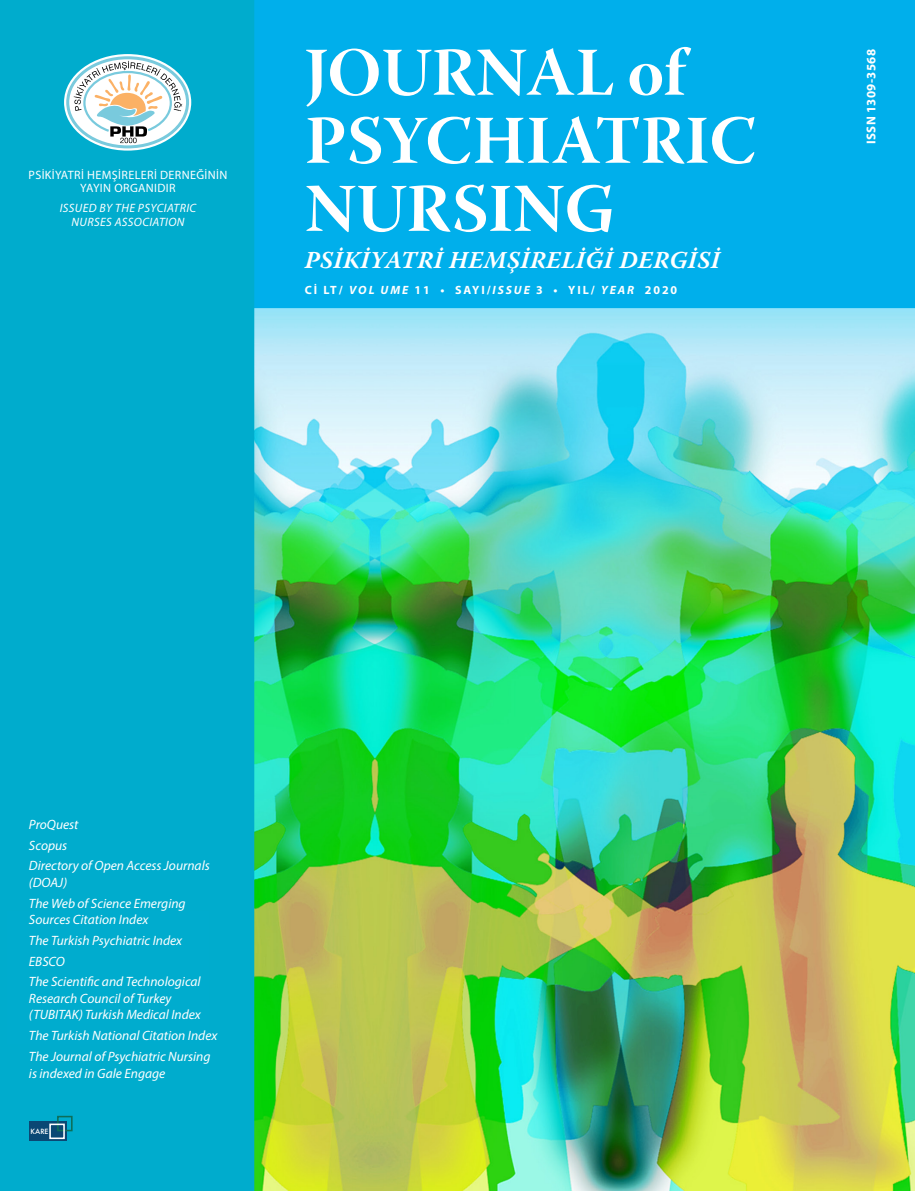
<style>
.page{position:relative;width:915px;height:1191px;background:#fff}
.page>*{position:absolute;margin:0;border:0;box-sizing:border-box;transform-origin:0 0}
.t1{font:68.1px/68.1px "Warnock Pro Bold Subh";letter-spacing:.005em;color:#fff}
.t2{font:italic 700 24.15px "Warnock Pro";letter-spacing:.02em;color:#fff}
.t3{font:italic 13.65px/18.1px "Myriad Pro";color:#fff}
.yazar_adları{font:italic 13.5px/16.5px "Myriad Pro";color:#fff}
.t4{font:700 12.9px "Myriad Pro";letter-spacing:.03em;color:#fff}
.t5{font:12.15px/13.6px "Myriad Pro";letter-spacing:.03em;color:#fff;text-align:center}
.t6{font:italic 12.15px/13.6px "Myriad Pro";letter-spacing:.03em;color:#fff;text-align:center}
.t7{font:700 12px "Myriad Pro";letter-spacing:.16em;color:#fff}
.t8{font:500 7.05px "Futura";color:#fff}
.s1{font-style:italic}
</style>
<div class="page">
<img style="left:254px;top:308px;width:660px;height:883px">
<div style="left:254px;top:0;width:660px;height:308px;background:#00afeb"></div>
<div style="left:0;top:0;width:254px;height:1191px;background:#00accd"></div>
<div style="left:64px;top:54px;width:127px;height:97px;border:7px solid #fff;border-radius:50%"></div>
<svg style="left:68px;top:58px;width:119px;height:89px"></svg>
<div style="left:66px;top:56px;width:123px;height:92px;border:3px solid #79cadd;border-radius:50%"></div>
<svg style="left:74px;top:61px;width:108px;height:82px"></svg>
<div style="left:30px;top:1121px;width:37px;height:20px;background:#0a4874"></div>
<div style="left:57px;top:1115px;width:16px;height:16px;border:2px solid #0d6e59"></div>
<div style="left:49px;top:1123px;width:16px;height:16px;border:2px solid #fff"></div>
<div style="left:8px;top:911px;width:201px;height:132px;background:#00acce"></div>
<p class="t5" style="left:29px;top:167px;width:200px">PSİKİYATRİ HEMŞİRELERİ DERNEĞİNİN<br>YAYIN ORGANIDIR</p>
<p class="t6" style="left:60px;top:201px;width:138px">ISSUED BY THE PSYCIATRIC<br>NURSES ASSOCIATION</p>
<p class="t1" style="left:305px;top:37px;width:452px">JOURNAL of<br>PSYCHIATRIC<br>NURSING</p>
<p class="t4" style="left:862px;top:144px;width:97px;rotate:-90deg">ISSN 1309-3568</p>
<p class="t2" style="left:305px;top:246px;width:416px">PSİKİYATRİ HEMŞİRELİĞİ DERGİSİ</p>
<p class="t7" style="left:304px;top:282px;width:374px">Cİ LT/ <span class="s1">VOL UME</span> 11 • SAYI/<span class="s1">ISSUE</span> 3 • YIL/ <span class="s1">YEAR</span> 2020</p>
<p class="yazar_adları" style="left:29px;top:816px;width:51px">ProQuest</p>
<p class="yazar_adları" style="left:29px;top:836px;width:40px">Scopus</p>
<p class="yazar_adları" style="left:29px;top:857px;width:182px">Directory of Open Access Journals (DOAJ)</p>
<p class="yazar_adları" style="left:29px;top:894px;width:158px">The Web of Science Emerging<br>Sources Citation Index</p>
<p class="yazar_adları" style="left:29px;top:932px;width:155px">The Turkish Psychiatric Index</p>
<p class="yazar_adları" style="left:29px;top:952px;width:37px">EBSCO</p>
<p class="yazar_adları" style="left:29px;top:973px;width:173px">The Scientific and Technological<br>Research Council of Turkey (TUBITAK) Turkish Medical Index</p>
<p class="yazar_adları" style="left:29px;top:1027px;width:190px">The Turkish National Citation Index</p>
<p class="yazar_adları" style="left:29px;top:1048px;width:183px">The Journal of Psychiatric Nursing</p>
<p class="yazar_adları" style="left:29px;top:1064px;width:138px">is indexed in Gale Engage</p>
<p class="t3" style="left:30px;top:915px;width:180px">Indexed in Web of Science,<br>Emerging Sources Citation Index,</p>
<p class="t3" style="left:30px;top:969px;width:154px">Turkish Citation Index,<br>Ind x Copernicus,<br>Gale/Cengage Learning and<br>TUBITAK TR Index.</p>
<p class="t8" style="left:31px;top:1126px;width:19px">KARE</p>
</div>
